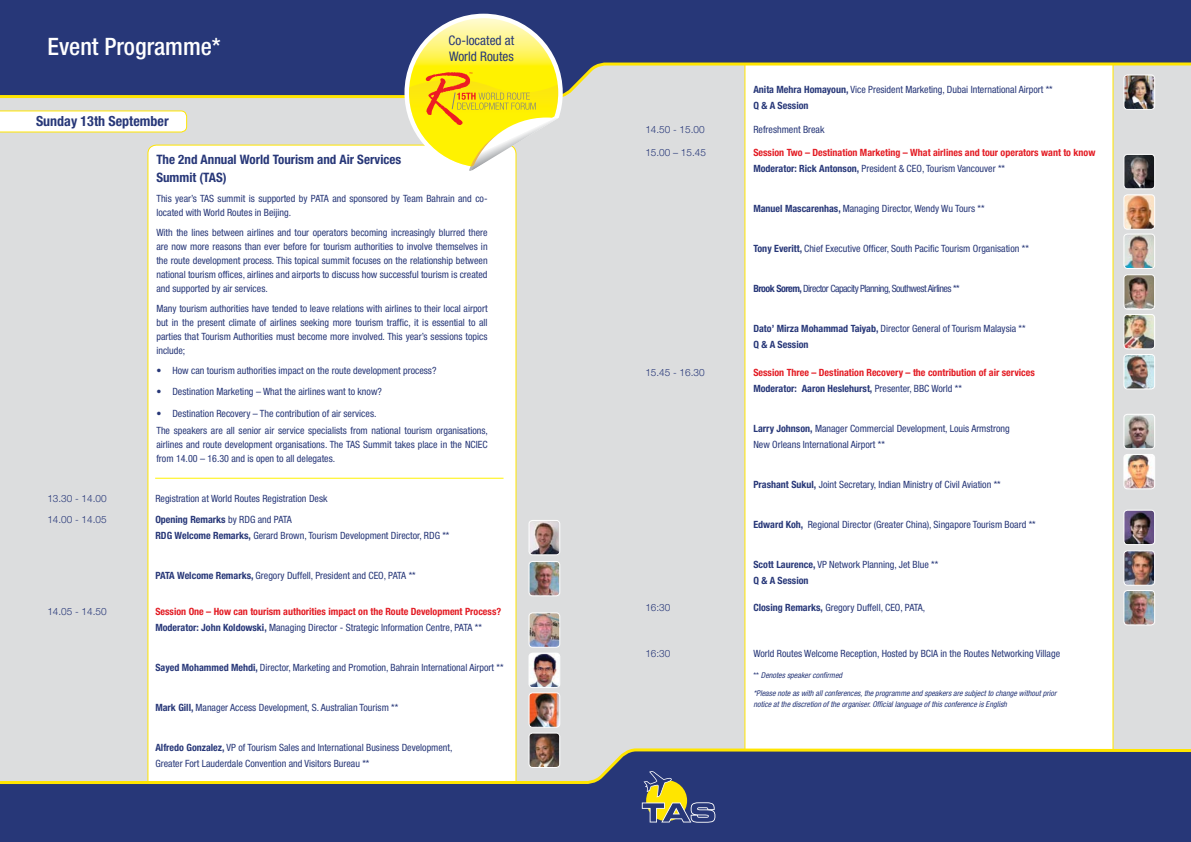
<style>
.page{position:relative;width:1191px;height:842px;background:#fff}
.page>*{position:absolute;margin:0;border:0;box-sizing:border-box;transform-origin:0 0}
.t1{font:500 condensed 24px "Helvetica Neue";color:#fff}
.t2{font:700 condensed 14px "Helvetica Neue";color:#273778}
.t3{font:condensed 13.2px/15.9px "Helvetica Neue";color:#273778}
.t4{font:700 condensed 13px/18px "Helvetica Neue";color:#273778}
.t5{font:condensed 10px/14px "Helvetica Neue";color:#273778}
.t6{font:700 condensed 10px/16px "Helvetica Neue";color:#e31b23}
.t7{font:300 10px "Helvetica Neue";color:#273778}
.t8{font:700 condensed 10px/16px "Helvetica Neue";color:#273778}
.t9{font:condensed 10px "Helvetica Neue";letter-spacing:-.05em;color:#273778}
.t10{font:italic condensed 8px/11px "Helvetica Neue";color:#273778}
.s1{font-weight:700}
.s2{color:#273778}
.s3{font-weight:400;color:#273778}
.s4{font-weight:400}
.s5{font-style:normal}
</style>
<div class="page">
<div style="left:0;top:19px;width:1191px;height:823px;background:#dcddde"></div>
<div style="left:147px;top:145px;width:369px;height:602px;background:#fff"></div>
<div style="left:745px;top:56px;width:368px;height:704px;background:#fff;border-radius:9px"></div>
<svg style="left:0;top:110px;width:187px;height:23px;background:#fdfbe6"></svg>
<svg style="left:0;top:0;width:1191px;height:100px;fill:#273778"></svg>
<svg style="left:0;top:747px;width:1191px;height:95px;background:#55618b"></svg>
<svg style="left:642px;top:771px;width:73px;height:56px;background:#646b6c"></svg>
<img style="left:529px;top:520px;width:31px;height:35px">
<div style="left:529px;top:520px;width:31px;height:35px;border:1px solid #fff;border-radius:4px"></div>
<img style="left:529px;top:561px;width:31px;height:35px">
<div style="left:529px;top:561px;width:31px;height:35px;border:1px solid #fff;border-radius:4px"></div>
<img style="left:529px;top:614px;width:29px;height:33px">
<div style="left:529px;top:612px;width:31px;height:36px;border:1px solid #fff;border-radius:4px"></div>
<img style="left:529px;top:653px;width:30px;height:34px">
<div style="left:529px;top:653px;width:31px;height:35px;border:1px solid #fff;border-radius:4px"></div>
<img style="left:529px;top:694px;width:31px;height:33px">
<div style="left:529px;top:692px;width:31px;height:35px;border:1px solid #fff;border-radius:4px"></div>
<img style="left:529px;top:733px;width:30px;height:34px">
<div style="left:529px;top:733px;width:31px;height:35px;border:1px solid #fff;border-radius:4px"></div>
<img style="left:1124px;top:75px;width:30px;height:33px">
<div style="left:1123px;top:75px;width:32px;height:35px;border:1px solid #fff;border-radius:4px"></div>
<img style="left:1125px;top:154px;width:29px;height:35px">
<div style="left:1123px;top:154px;width:32px;height:35px;border:1px solid #fff;border-radius:4px"></div>
<img style="left:1125px;top:196px;width:28px;height:32px">
<div style="left:1123px;top:194px;width:32px;height:36px;border:1px solid #fff;border-radius:4px"></div>
<img style="left:1125px;top:234px;width:29px;height:33px">
<div style="left:1123px;top:234px;width:32px;height:35px;border:1px solid #fff;border-radius:4px"></div>
<img style="left:1124px;top:276px;width:30px;height:33px">
<div style="left:1123px;top:274px;width:32px;height:35px;border:1px solid #fff;border-radius:4px"></div>
<img style="left:1125px;top:316px;width:29px;height:33px">
<div style="left:1123px;top:314px;width:32px;height:35px;border:1px solid #fff;border-radius:4px"></div>
<img style="left:1125px;top:356px;width:29px;height:33px">
<div style="left:1123px;top:354px;width:32px;height:35px;border:1px solid #fff;border-radius:4px"></div>
<img style="left:1125px;top:414px;width:29px;height:35px">
<div style="left:1123px;top:414px;width:32px;height:35px;border:1px solid #fff;border-radius:4px"></div>
<img style="left:1125px;top:456px;width:29px;height:33px">
<div style="left:1123px;top:454px;width:32px;height:35px;border:1px solid #fff;border-radius:4px"></div>
<img style="left:1125px;top:510px;width:29px;height:35px">
<div style="left:1123px;top:510px;width:32px;height:35px;border:1px solid #fff;border-radius:4px"></div>
<img style="left:1124px;top:552px;width:30px;height:33px">
<div style="left:1123px;top:550px;width:32px;height:35px;border:1px solid #fff;border-radius:4px"></div>
<img style="left:1125px;top:592px;width:29px;height:33px">
<div style="left:1123px;top:590px;width:32px;height:35px;border:1px solid #fff;border-radius:4px"></div>
<hr style="left:155px;top:478px;width:348px;height:1px;background:#fff200">
<svg style="left:404px;top:14px;width:159px;height:157px;background:#e1d567"></svg>
<h1 class="t1" style="left:47px;top:32px;width:175px">Event Programme*</h1>
<h2 class="t2" style="left:36px;top:113px;width:134px">Sunday 13th September</h2>
<h3 class="t3" style="left:448px;top:33px;width:67px">Co-located at<br>World Routes</h3>
<h3 class="t4" style="left:156px;top:150px;width:246px">The 2nd Annual World Tourism and Air Services<br>Summit (TAS)</h3>
<p class="t5" style="left:156px;top:191px;width:333px">This year’s TAS summit is supported by PATA and sponsored by Team Bahrain and co&shy;located with World Routes in Beijing.</p>
<p class="t5" style="left:156px;top:225px;width:333px;text-align:justify">With the lines between airlines and tour operators becoming increasingly blurred there are now more reasons than ever before for tourism authorities to involve themselves in the route development process. This topical summit focuses on the relationship between national tourism offices, airlines and airports to discuss how successful tourism is created and supported by air services.</p>
<p class="t5" style="left:156px;top:301px;width:333px;text-align:justify">Many tourism authorities have tended to leave relations with airlines to their local airport but in the present climate of airlines seeking more tourism traffic, it is essential to all parties that Tourism Authorities must become more involved. This year’s sessions topics include;</p>
<p class="t5" style="left:156px;top:363px;width:281px">• How can tourism authorities impact on the route development process?</p>
<p class="t5" style="left:156px;top:385px;width:227px">• Destination Marketing – What the airlines want to know?</p>
<p class="t5" style="left:156px;top:405px;width:333px;line-height:17.3px">• Destination Recovery – The contribution of air services.<br>The speakers are all senior air service specialists from national tourism organisations,</p>
<p class="t5" style="left:156px;top:438px;width:333px">airlines and route development organisations. The TAS Summit takes place in the NCIEC from 14.00 – 16.30 and is open to all delegates.</p>
<p class="t7" style="left:47px;top:492px;width:61px">13.30 - 14.00</p>
<p class="t5" style="left:155px;top:491px;width:174px">Registration at World Routes Registration Desk</p>
<p class="t7" style="left:47px;top:514px;width:61px">14.00 - 14.05</p>
<p class="t5" style="left:155px;top:512px;width:295px;line-height:16px"><span class="s1">Opening Remarks</span> by RDG and PATA<br><span class="s1">RDG Welcome Remarks,</span> Gerard Brown, Tourism Development Director, RDG **</p>
<p class="t5" style="left:155px;top:569px;width:262px"><span class="s1">PATA Welcome Remarks,</span> Gregory Duffell, President and CEO, PATA **</p>
<p class="t7" style="left:47px;top:605px;width:61px">14.05 - 14.50</p>
<p class="t6" style="left:155px;top:603px;width:347px">Session One – How can tourism authorities impact on the Route Development Process?<br><span class="s2">Moderator: John Koldowski,</span> <span class="s3">Managing Director - Strategic Information Centre, PATA **</span></p>
<p class="t5" style="left:155px;top:660px;width:350px"><span class="s1">Sayed Mohammed Mehdi,</span> Director, Marketing and Promotion, Bahrain International Airport **</p>
<p class="t5" style="left:155px;top:700px;width:244px"><span class="s1">Mark Gill,</span> Manager Access Development, S. Australian Tourism **</p>
<p class="t5" style="left:155px;top:739px;width:299px;line-height:16px"><span class="s1">Alfredo Gonzalez,</span> VP of Tourism Sales and International Business Development,<br>Greater Fort Lauderdale Convention and Visitors Bureau **</p>
<p class="t5" style="left:753px;top:81px;width:301px;line-height:16px"><span class="s1">Anita Mehra Homayoun,</span> Vice President Marketing, Dubai International Airport **<br><span class="s1">Q &amp; A Session</span></p>
<p class="t7" style="left:645px;top:123px;width:61px">14.50 - 15.00</p>
<p class="t5" style="left:753px;top:122px;width:73px">Refreshment Break</p>
<p class="t7" style="left:645px;top:147px;width:62px">15.00 – 15.45</p>
<p class="t6" style="left:753px;top:145px;width:343px">Session Two – Destination Marketing – What airlines and tour operators want to know<br><span class="s2">Moderator: Rick Antonson,</span> <span class="s3">President &amp; CEO, Tourism Vancouver **</span></p>
<p class="t5" style="left:753px;top:202px;width:233px"><span class="s1">Manuel Mascarenhas,</span> Managing Director, Wendy Wu Tours **</p>
<p class="t5" style="left:753px;top:242px;width:277px"><span class="s1">Tony Everitt,</span> Chief Executive Officer, South Pacific Tourism Organisation **</p>
<p class="t9" style="left:753px;top:283px;width:208px"><span class="s1">Brook Sorem,</span> Director Capacity Planning, Southwest Airlines **</p>
<p class="t8" style="left:753px;top:321px;width:274px">Dato’ Mirza Mohammad Taiyab, <span class="s4">Director General of Tourism Malaysia **<br></span>Q &amp; A Session</p>
<p class="t7" style="left:645px;top:367px;width:61px">15.45 - 16.30</p>
<p class="t6" style="left:753px;top:365px;width:283px">Session Three – Destination Recovery – the contribution of air services<br><span class="s2">Moderator: Aaron Heslehurst,</span> <span class="s3">Presenter, BBC World **</span></p>
<p class="t5" style="left:753px;top:421px;width:258px;line-height:16px"><span class="s1">Larry Johnson,</span> Manager Commercial Development, Louis Armstrong<br>New Orleans International Airport **</p>
<p class="t5" style="left:753px;top:478px;width:249px"><span class="s1">Prashant Sukul,</span> Joint Secretary, Indian Ministry of Civil Aviation **</p>
<p class="t5" style="left:753px;top:518px;width:284px"><span class="s1">Edward Koh,</span> Regional Director (Greater China), Singapore Tourism Board **</p>
<p class="t5" style="left:753px;top:557px;width:186px;line-height:16px"><span class="s1">Scott Laurence,</span> VP Network Planning, Jet Blue **<br><span class="s1">Q &amp; A Session</span></p>
<p class="t7" style="left:645px;top:601px;width:27px">16:30</p>
<p class="t5" style="left:753px;top:600px;width:173px"><span class="s1">Closing Remarks,</span> Gregory Duffell, CEO, PATA,</p>
<p class="t7" style="left:645px;top:647px;width:27px">16:30</p>
<p class="t5" style="left:753px;top:646px;width:308px">World Routes Welcome Reception, Hosted by BCIA in the Routes Networking Village</p>
<p class="t10" style="left:753px;top:670px;width:90px"><span class="s5">**</span> Denotes speaker confirmed</p>
<p class="t10" style="left:753px;top:687px;width:304px">*Please note as with all conferences, the programme and speakers are subject to change without prior notice at the discretion of the organiser. Official language of this conference is English</p>
</div>
